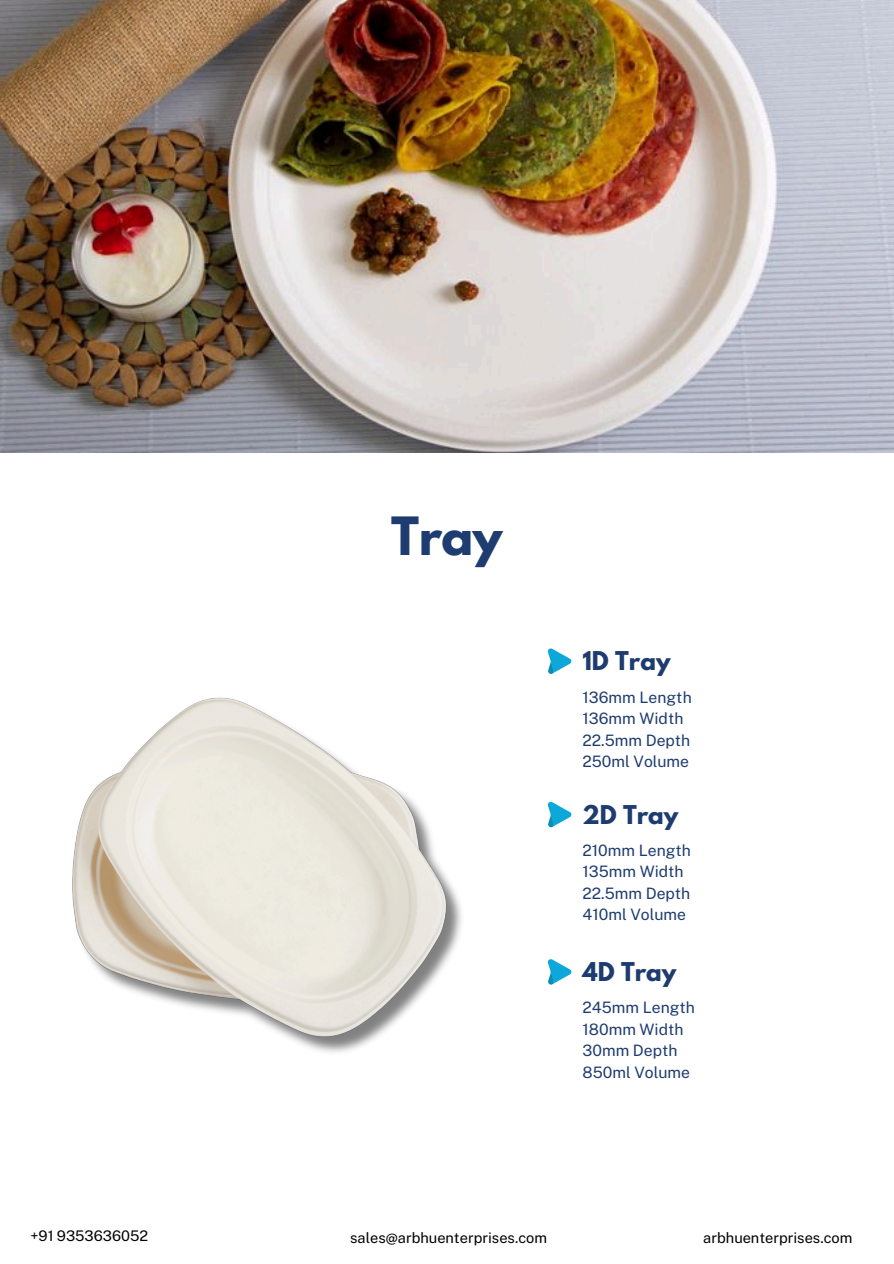
<style>
.page{position:relative;width:894px;height:1264px;background:#fff}
.page>*{position:absolute;margin:0;border:0;box-sizing:border-box;transform-origin:0 0}
.t1{font:700 46.8px "League Spartan";color:#1e3c6f}
.t2{font:700 22.95px "League Spartan";color:#1e3c6f}
.t3{font:15.75px "Public Sans";color:#1e3c6f}
.t4{font:14.55px "Public Sans";color:#000}
</style>
<div class="page">
<img style="left:0;top:0;width:893px;height:452px">
<svg style="left:547px;top:648px;width:24px;height:26px"></svg>
<img style="left:72px;top:697px;width:390px;height:356px">
<svg style="left:547px;top:801px;width:24px;height:27px"></svg>
<svg style="left:547px;top:959px;width:24px;height:26px"></svg>
<p class="t1" style="left:391px;top:513px;width:113px">Tray</p>
<p class="t2" style="left:582px;top:649px;width:89px">1D Tray</p>
<p class="t3" style="left:582px;top:687px;width:111px">136mm Length</p>
<p class="t3" style="left:582px;top:709px;width:102px">136mm Width</p>
<p class="t3" style="left:582px;top:730px;width:109px">22.5mm Depth</p>
<h2 class="t3" style="left:582px;top:752px;width:108px">250ml Volume</h2>
<p class="t2" style="left:582px;top:803px;width:97px">2D Tray</p>
<p class="t3" style="left:582px;top:841px;width:110px">210mm Length</p>
<p class="t3" style="left:582px;top:862px;width:103px">135mm Width</p>
<p class="t3" style="left:582px;top:884px;width:109px">22.5mm Depth</p>
<p class="t3" style="left:582px;top:905px;width:105px">410ml Volume</p>
<h2 class="t2" style="left:582px;top:960px;width:95px">4D Tray</h2>
<p class="t3" style="left:582px;top:998px;width:114px">245mm Length</p>
<p class="t3" style="left:582px;top:1019px;width:102px">180mm Width</p>
<p class="t3" style="left:582px;top:1041px;width:96px">30mm Depth</p>
<p class="t3" style="left:582px;top:1062px;width:109px">850ml Volume</p>
<p class="t4" style="left:30px;top:1227px;width:119px">+91 9353636052</p>
<h2 class="t4" style="left:350px;top:1229px;width:198px">sales@arbhuenterprises.com</h2>
<p class="t4" style="left:703px;top:1229px;width:150px">arbhuenterprises.com</p>
</div>
